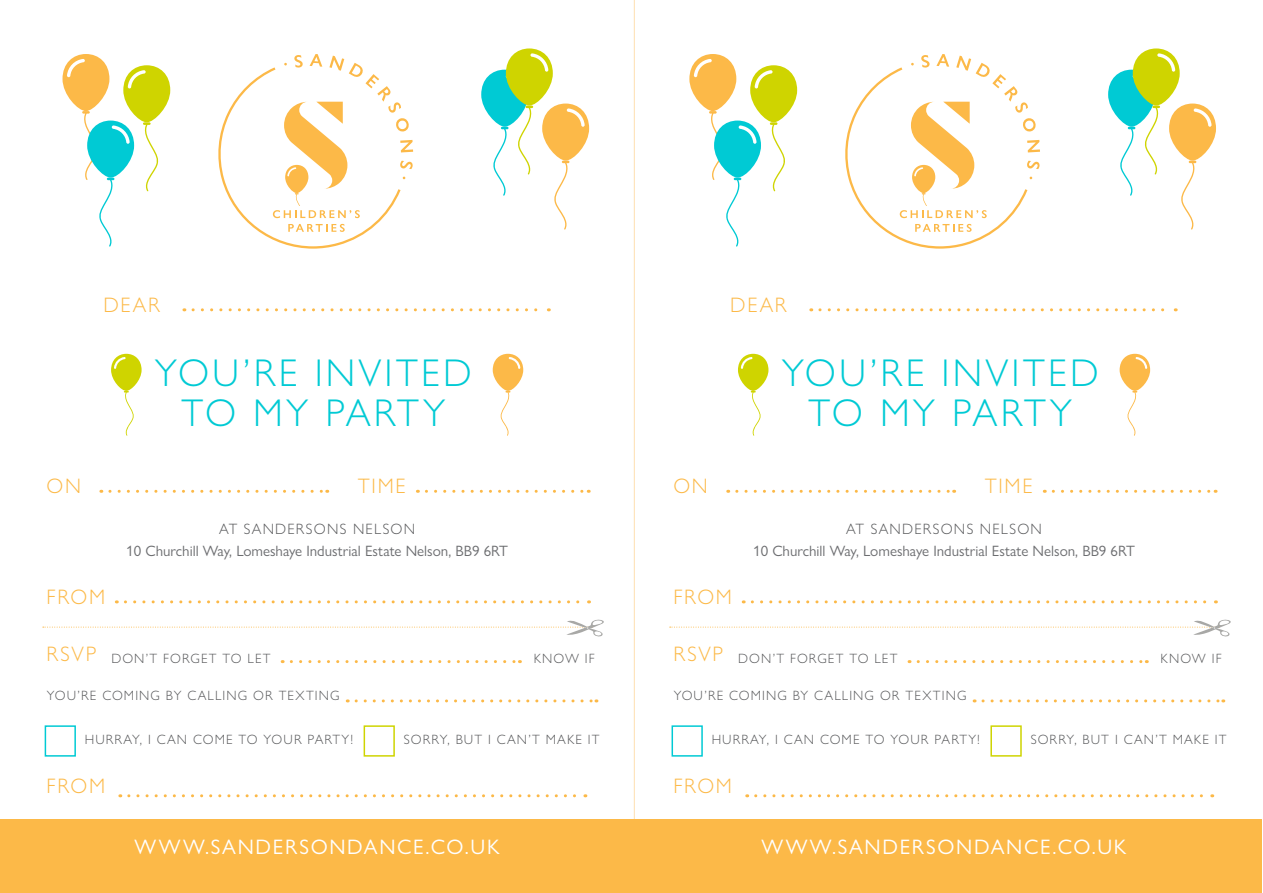
<style>
.page{position:relative;width:1263px;height:893px;background:#fff}
.page>*{position:absolute;margin:0;border:0;box-sizing:border-box;transform-origin:0 0}
.t1{font:300 38.85px/40px "Gill Sans Nova";letter-spacing:.08em;color:#00cad4;text-align:center}
.t2{font:21px "Gill Sans Nova";letter-spacing:.08em;color:#fff}
.t3{font:300 21px "Gill Sans Nova";letter-spacing:.08em;color:#fcb948}
.t4{font:15px "Gill Sans Nova";color:#6c6d70}
.t5{font:300 15px "Gill Sans Nova";letter-spacing:.08em;color:#57585a}
.t6{font:300 13.5px "Gill Sans Nova";letter-spacing:.08em;color:#57585a}
</style>
<div class="page">
<hr style="left:634px;top:0;width:1px;height:893px;background:#fedfb1">
<svg style="left:63px;top:54px;width:107px;height:193px"></svg>
<svg style="left:481px;top:48px;width:108px;height:182px"></svg>
<svg style="left:218px;top:54px;width:195px;height:195px"></svg>
<svg style="left:493px;top:354px;width:30px;height:82px"></svg>
<svg style="left:111px;top:354px;width:31px;height:82px"></svg>
<div style="left:0;top:819px;width:634px;height:74px;background:#fcb948"></div>
<svg style="left:110px;top:490px;width:218px;height:3px"></svg>
<svg style="left:125px;top:600px;width:464px;height:3px"></svg>
<svg style="left:426px;top:490px;width:163px;height:3px"></svg>
<svg style="left:291px;top:660px;width:229px;height:3px"></svg>
<svg style="left:356px;top:699px;width:241px;height:3px"></svg>
<svg style="left:193px;top:308px;width:356px;height:3px"></svg>
<svg style="left:129px;top:794px;width:457px;height:3px"></svg>
<div style="left:45px;top:725px;width:31px;height:32px;border:2px solid #00cad4"></div>
<div style="left:364px;top:725px;width:31px;height:32px;border:2px solid #cfd400"></div>
<svg style="left:43px;top:619px;width:561px;height:18px"></svg>
<svg style="left:689px;top:54px;width:108px;height:193px"></svg>
<svg style="left:1108px;top:48px;width:108px;height:182px"></svg>
<svg style="left:845px;top:54px;width:195px;height:195px"></svg>
<svg style="left:1119px;top:354px;width:31px;height:82px"></svg>
<svg style="left:738px;top:354px;width:30px;height:82px"></svg>
<div style="left:627px;top:819px;width:634px;height:74px;background:#fcb948"></div>
<svg style="left:737px;top:490px;width:218px;height:3px"></svg>
<svg style="left:752px;top:600px;width:464px;height:3px"></svg>
<svg style="left:1053px;top:490px;width:163px;height:3px"></svg>
<svg style="left:918px;top:660px;width:229px;height:3px"></svg>
<svg style="left:983px;top:699px;width:241px;height:3px"></svg>
<svg style="left:820px;top:308px;width:356px;height:3px"></svg>
<svg style="left:756px;top:794px;width:457px;height:3px"></svg>
<div style="left:671px;top:725px;width:32px;height:32px;border:2px solid #00cad4"></div>
<div style="left:990px;top:725px;width:32px;height:32px;border:2px solid #cfd400"></div>
<svg style="left:670px;top:619px;width:561px;height:18px"></svg>
<p class="t3" style="left:103px;top:292px;width:58px">DEAR</p>
<p class="t3" style="left:730px;top:292px;width:58px">DEAR</p>
<p class="t1" style="left:155px;top:352px;width:318px">YOU’RE INVITED<br>TO MY PARTY</p>
<p class="t1" style="left:782px;top:352px;width:318px">YOU’RE INVITED<br>TO MY PARTY</p>
<p class="t3" style="left:47px;top:473px;width:36px">ON</p>
<p class="t3" style="left:358px;top:473px;width:49px">TIME</p>
<p class="t5" style="left:219px;top:520px;width:197px">AT SANDERSONS NELSON</p>
<p class="t4" style="left:126px;top:542px;width:383px">10 Churchill Way, Lomeshaye Industrial Estate Nelson, BB9 6RT</p>
<p class="t3" style="left:673px;top:473px;width:36px">ON</p>
<p class="t3" style="left:985px;top:473px;width:49px">TIME</p>
<p class="t5" style="left:846px;top:520px;width:197px">AT SANDERSONS NELSON</p>
<p class="t4" style="left:753px;top:542px;width:383px">10 Churchill Way, Lomeshaye Industrial Estate Nelson, BB9 6RT</p>
<p class="t3" style="left:47px;top:584px;width:60px">FROM</p>
<p class="t3" style="left:673px;top:584px;width:60px">FROM</p>
<p class="t3" style="left:47px;top:641px;width:51px">RSVP</p>
<p class="t6" style="left:111px;top:650px;width:161px">DON’T FORGET TO LET</p>
<p class="t6" style="left:534px;top:650px;width:62px">KNOW IF</p>
<p class="t3" style="left:673px;top:641px;width:51px">RSVP</p>
<p class="t6" style="left:738px;top:650px;width:161px">DON’T FORGET TO LET</p>
<p class="t6" style="left:1160px;top:650px;width:62px">KNOW IF</p>
<p class="t6" style="left:47px;top:688px;width:294px">YOU’RE COMING BY CALLING OR TEXTING</p>
<p class="t6" style="left:674px;top:688px;width:294px">YOU’RE COMING BY CALLING OR TEXTING</p>
<p class="t6" style="left:85px;top:731px;width:270px">HURRAY, I CAN COME TO YOUR PARTY!</p>
<p class="t6" style="left:404px;top:731px;width:197px">SORRY, BUT I CAN’T MAKE IT</p>
<p class="t6" style="left:712px;top:731px;width:270px">HURRAY, I CAN COME TO YOUR PARTY!</p>
<p class="t6" style="left:1031px;top:731px;width:197px">SORRY, BUT I CAN’T MAKE IT</p>
<p class="t3" style="left:47px;top:773px;width:60px">FROM</p>
<p class="t3" style="left:673px;top:773px;width:60px">FROM</p>
<p class="t2" style="left:135px;top:834px;width:366px">WWW.SANDERSONDANCE.CO.UK</p>
<p class="t2" style="left:761px;top:834px;width:366px">WWW.SANDERSONDANCE.CO.UK</p>
</div>
